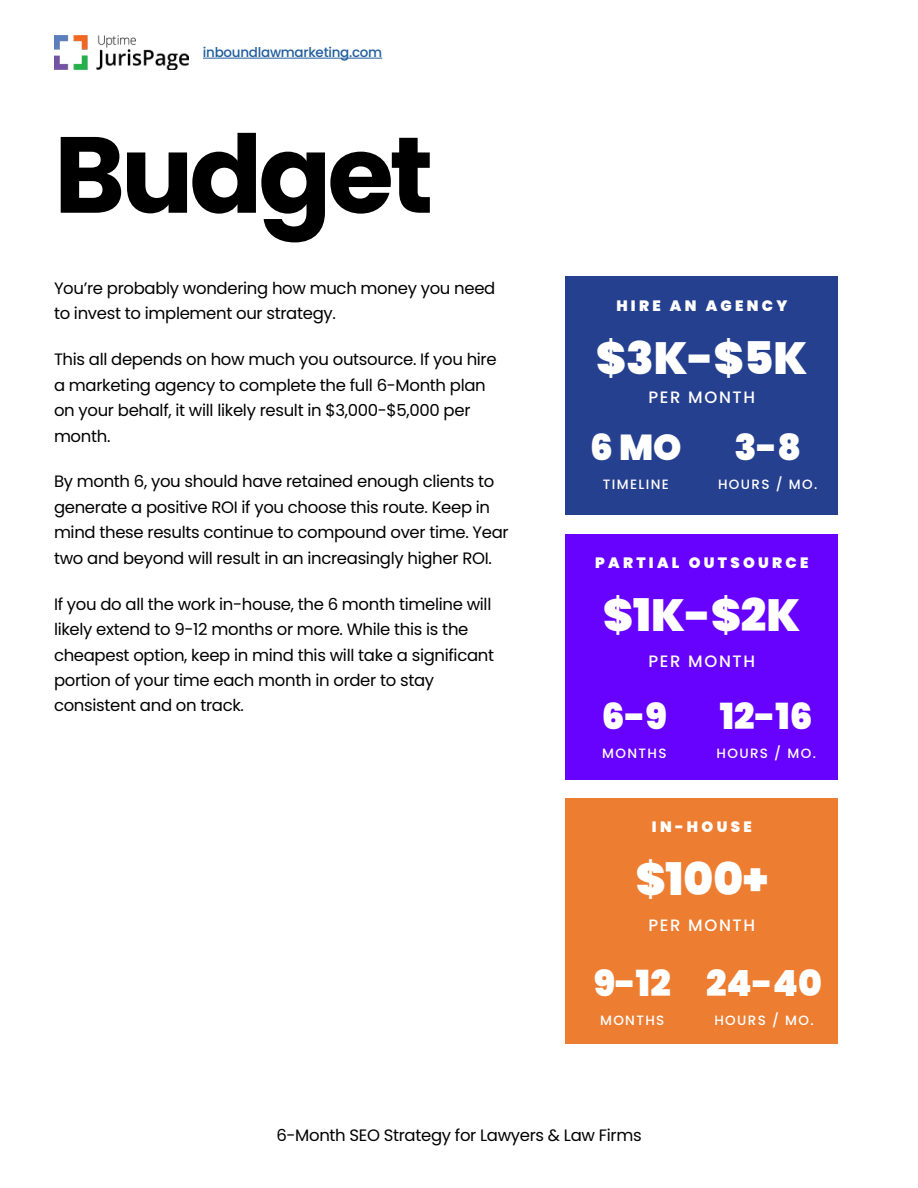
<style>
.page{position:relative;width:918px;height:1188px;background:#fff}
.page>*{position:absolute;margin:0;border:0;box-sizing:border-box;transform-origin:0 0}
.t1{font:700 108px "Poppins";letter-spacing:-.04em;color:#000}
.t2{font:900 45px "Poppins";color:#fff}
.t3{font:900 36px "Poppins";color:#fff}
.t4{font:16.5px/25.5px "Poppins";letter-spacing:-.02em;color:#000}
.t5{font:500 16.5px "Poppins";letter-spacing:.1em;color:#fff}
.t6{font:900 15px "Poppins";letter-spacing:.22em;color:#fff}
.t7{font:500 13.5px "Poppins";letter-spacing:.1em;color:#fff}
.t8{font:500 13.5px "Poppins";letter-spacing:-.02em;color:#215e9e}
</style>
<div class="page">
<img style="left:54px;top:35px;width:135px;height:34px">
<hr style="left:203px;top:58px;width:179px;height:1px;background:#215e9e">
<div style="left:566px;top:276px;width:272px;height:239px;background:#25408e"></div>
<div style="left:566px;top:534px;width:272px;height:245px;background:#6702fe"></div>
<div style="left:566px;top:798px;width:272px;height:245px;background:#ed7d31"></div>
<p class="t8" style="left:203px;top:44px;width:181px">inboundlawmarketing.com</p>
<h1 class="t1" style="left:54px;top:126px;width:381px">Budget</h1>
<p class="t4" style="left:54px;top:276px;width:443px">You’re probably wondering how much money you need to invest to implement our strategy.</p>
<p class="t4" style="left:54px;top:347px;width:444px">This all depends on how much you outsource. If you hire a marketing agency to complete the full 6-Month plan on your behalf, it will likely result in $3,000-$5,000 per month.</p>
<p class="t4" style="left:54px;top:469px;width:456px">By month 6, you should have retained enough clients to generate a positive ROI if you choose this route. Keep in mind these results continue to compound over time. Year two and beyond will result in an increasingly higher ROI.</p>
<p class="t4" style="left:54px;top:591px;width:442px">If you do all the work in-house, the 6 month timeline will likely extend to 9-12 months or more. While this is the cheapest option, keep in mind this will take a significant portion of your time each month in order to stay consistent and on track.</p>
<p class="t6" style="left:616px;top:298px;width:172px">HIRE AN AGENCY</p>
<h2 class="t2" style="left:596px;top:336px;width:213px">$3K-$5K</h2>
<p class="t5" style="left:648px;top:387px;width:108px">PER MONTH</p>
<h3 class="t3" style="left:590px;top:430px;width:93px">6 MO</h3>
<p class="t7" style="left:603px;top:477px;width:67px">TIMELINE</p>
<h3 class="t3" style="left:735px;top:430px;width:68px">3-8</h3>
<p class="t7" style="left:718px;top:477px;width:101px">HOURS / MO.</p>
<p class="t6" style="left:595px;top:556px;width:215px">PARTIAL OUTSOURCE</p>
<h2 class="t2" style="left:603px;top:594px;width:199px">$1K-$2K</h2>
<p class="t5" style="left:648px;top:652px;width:108px">PER MONTH</p>
<h3 class="t3" style="left:602px;top:699px;width:67px">6-9</h3>
<p class="t7" style="left:602px;top:745px;width:66px">MONTHS</p>
<h3 class="t3" style="left:720px;top:699px;width:94px">12-16</h3>
<p class="t7" style="left:717px;top:745px;width:101px">HOURS / MO.</p>
<p class="t6" style="left:652px;top:820px;width:101px">IN-HOUSE</p>
<h2 class="t2" style="left:636px;top:858px;width:134px">$100+</h2>
<p class="t5" style="left:648px;top:916px;width:108px">PER MONTH</p>
<h3 class="t3" style="left:594px;top:966px;width:78px">9-12</h3>
<p class="t7" style="left:600px;top:1012px;width:66px">MONTHS</p>
<h3 class="t3" style="left:706px;top:966px;width:117px">24-40</h3>
<p class="t7" style="left:714px;top:1012px;width:101px">HOURS / MO.</p>
<p class="t4" style="left:276px;top:1124px;width:367px">6-Month SEO Strategy for Lawyers &amp; Law Firms</p>
</div>
